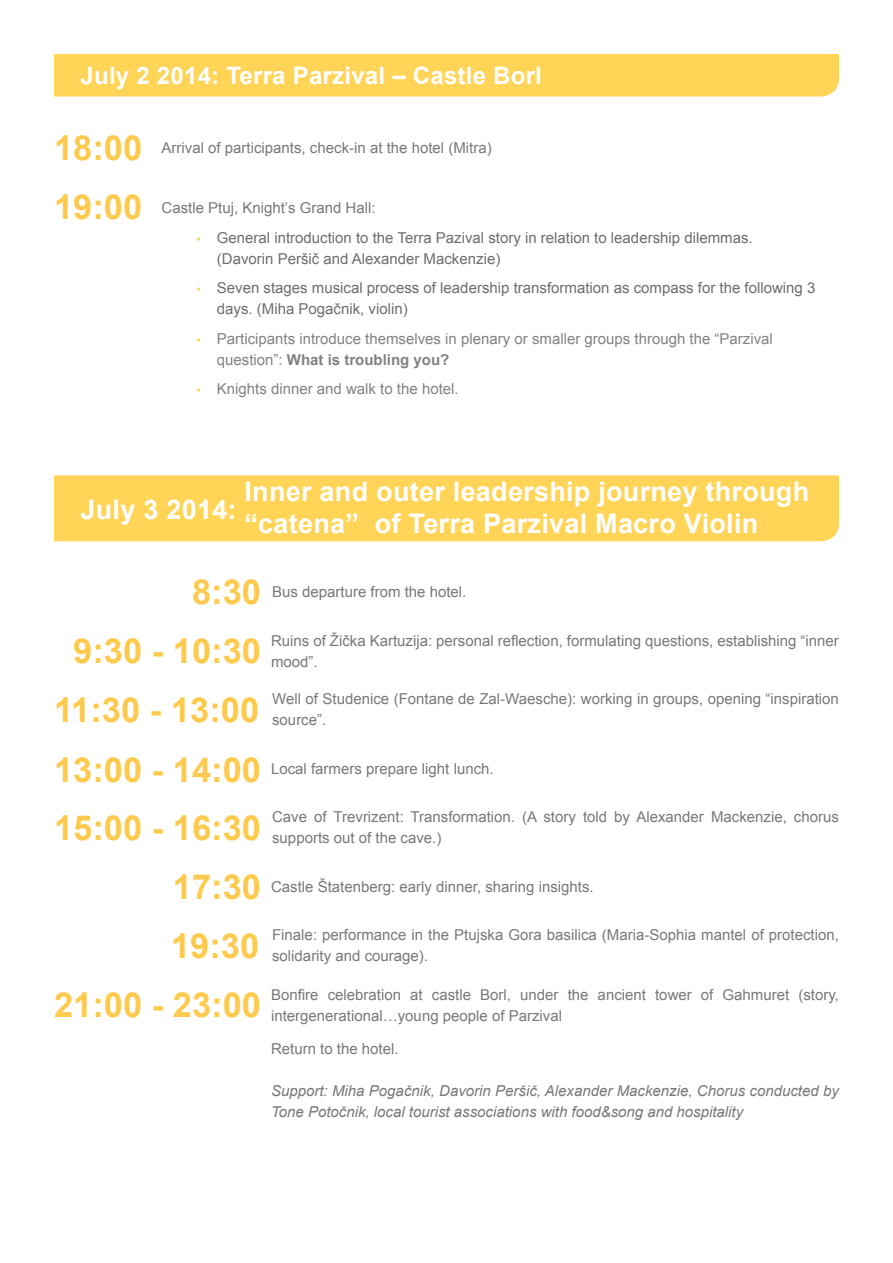
<style>
.page{position:relative;width:893px;height:1263px;background:#fff}
.page>*{position:absolute;margin:0;border:0;box-sizing:border-box;transform-origin:0 0}
.t1{font:700 34.5px "Arial";color:#feca4d}
.t2{font:700 27px/32.4px "Arial";letter-spacing:.01em;color:#fff}
.t3{font:700 24px "Arial";letter-spacing:.01em;color:#fff}
.t4{font:15px/21px "Arial";color:#787878}
.t5{font:15px/21px "Arial";color:#6c6d70}
.t6{font:15px/21px "Arial";color:#808285}
.t7{font:italic 15px/21px "Arial";color:#787878}
.s1{font-family:"Myriad Pro";color:#fed356}
.s2{font-weight:700}
</style>
<div class="page">
<div style="left:54px;top:54px;width:785px;height:43px;background:#ffd457"></div>
<div style="left:54px;top:475px;width:785px;height:66px;background:#ffd457"></div>
<p class="t3" style="left:81px;top:60px;width:463px">July 2 2014: Terra Parzival – Castle Borl</p>
<p class="t1" style="left:54px;top:125px;width:90px">18:00</p>
<p class="t4" style="left:162px;top:137px;width:332px">Arrival of participants, check-in at the hotel (Mitra)</p>
<p class="t1" style="left:54px;top:184px;width:90px">19:00</p>
<p class="t4" style="left:162px;top:198px;width:215px">Castle Ptuj, Knight’s Grand Hall:</p>
<p class="t5" style="left:217px;top:227px;width:537px;text-indent:-20px"><span class="s1">•</span> General introduction to the Terra Pazival story in relation to leadership dilemmas. (Davorin Peršič and Alexander Mackenzie)</p>
<p class="t5" style="left:217px;top:278px;width:600px;text-indent:-20px"><span class="s1">•</span> Seven stages musical process of leadership transformation as compass for the following 3 days. (Miha Pogačnik, violin)</p>
<p class="t6" style="left:217px;top:328px;width:558px;text-indent:-20px"><span class="s1">•</span> Participants introduce themselves in plenary or smaller groups through the “Parzival question”: <span class="s2">What is troubling you?</span></p>
<p class="t6" style="left:197px;top:379px;width:264px"><span class="s1">•</span> Knights dinner and walk to the hotel.</p>
<p class="t2" style="left:81px;top:494px;width:158px">July 3 2014:</p>
<p class="t2" style="left:244px;top:476px;width:566px">Inner and outer leadership journey through “catena” of Terra Parzival Macro Violin</p>
<p class="t1" style="left:192px;top:569px;width:71px">8:30</p>
<p class="t4" style="left:272px;top:581px;width:196px">Bus departure from the hotel.</p>
<p class="t1" style="left:73px;top:628px;width:189px">9:30 - 10:30</p>
<p class="t4" style="left:271px;top:630px;width:569px">Ruins of Žička Kartuzija: personal reflection, formulating questions, establishing “inner mood”.</p>
<p class="t1" style="left:54px;top:687px;width:207px">11:30 - 13:00</p>
<p class="t4" style="left:272px;top:689px;width:568px">Well of Studenice (Fontane de Zal-Waesche): working in groups, opening “inspiration source”.</p>
<p class="t1" style="left:54px;top:746px;width:209px">13:00 - 14:00</p>
<p class="t4" style="left:271px;top:758px;width:224px">Local farmers prepare light lunch.</p>
<p class="t1" style="left:54px;top:804px;width:209px">15:00 - 16:30</p>
<p class="t4" style="left:272px;top:806px;width:568px">Cave of Trevrizent: Transformation. (A story told by Alexander Mackenzie, chorus supports out of the cave.)</p>
<p class="t1" style="left:173px;top:864px;width:90px">17:30</p>
<p class="t4" style="left:271px;top:876px;width:324px">Castle Štatenberg: early dinner, sharing insights.</p>
<p class="t1" style="left:171px;top:923px;width:90px">19:30</p>
<p class="t4" style="left:272px;top:924px;width:568px">Finale: performance in the Ptujska Gora basilica (Maria-Sophia mantel of protection, solidarity and courage).</p>
<p class="t1" style="left:54px;top:982px;width:209px">21:00 - 23:00</p>
<p class="t4" style="left:271px;top:984px;width:569px">Bonfire celebration at castle Borl, under the ancient tower of Gahmuret (story, intergenerational…young people of Parzival</p>
<p class="t4" style="left:271px;top:1039px;width:129px">Return to the hotel.</p>
<p class="t7" style="left:271px;top:1081px;width:569px">Support: Miha Pogačnik, Davorin Peršič, Alexander Mackenzie, Chorus conducted by<br>Tone Potočnik, local tourist associations with food&amp;song and hospitality</p>
</div>
